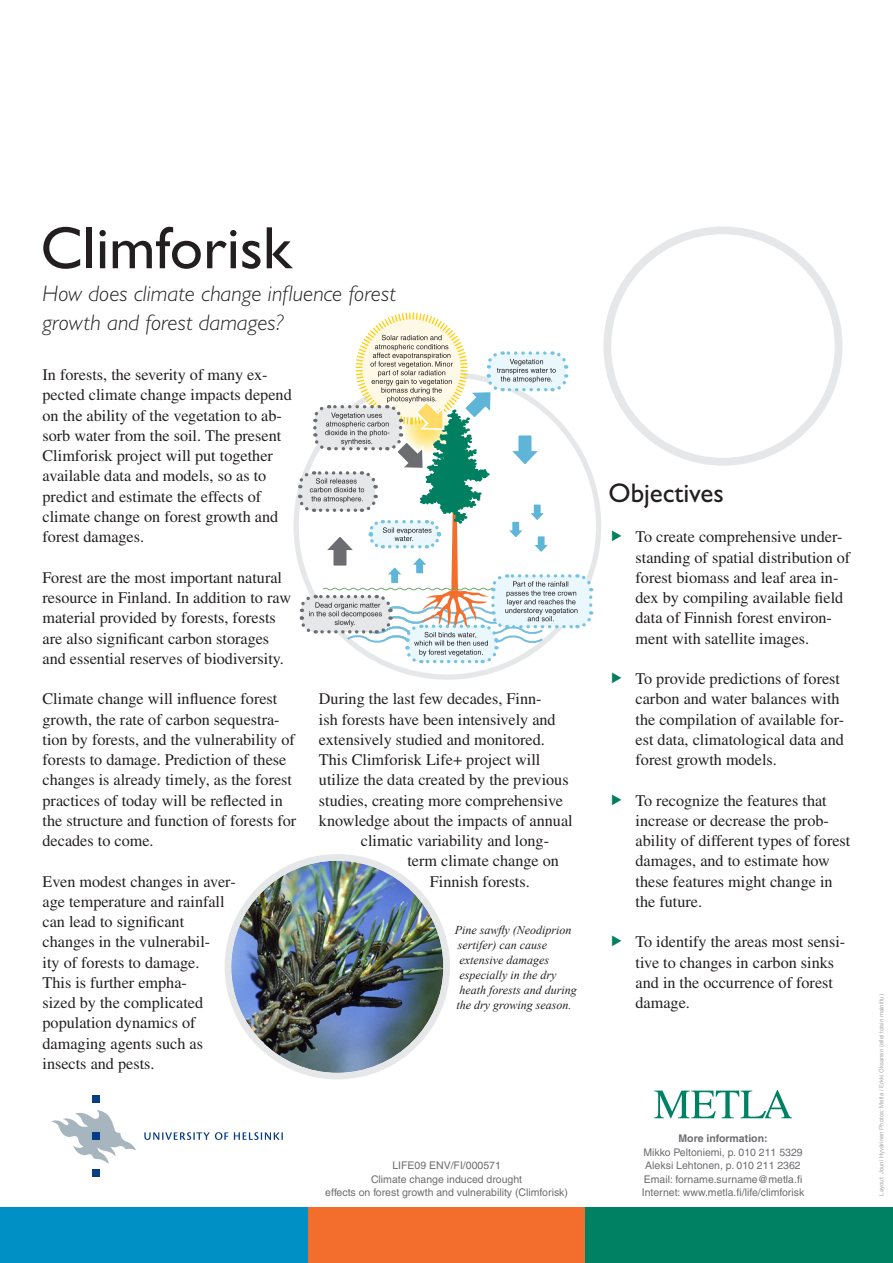
<style>
.page{position:relative;width:893px;height:1263px;background:#fff}
.page>*{position:absolute;margin:0;border:0;box-sizing:border-box;transform-origin:0 0}
.t1{font:60px "Gill Sans";color:#231f20}
.t2{font:27px "Gill Sans";letter-spacing:-.005em;color:#231f20}
.t3{font:italic 300 22.5px/28.5px "Gill Sans";color:#231f20}
.t4{font:16.2px/20.2px "Times";color:#231f20}
.t5{font:italic 12px/15px "Times New Roman";color:#231f20}
.t6{font:10.5px/13.5px "Helvetica";color:#6c6d70;text-align:center}
.t7{font:700 10.5px "Helvetica";color:#6c6d70}
.t8{font:6px "Arial";color:#a8a9ad}
</style>
<div class="page">
<svg style="left:654px;top:1090px;width:138px;height:28px"></svg>
<img style="left:231px;top:861px;width:212px;height:212px;border-radius:106px">
<div style="left:225px;top:854px;width:225px;height:225px;border:7px solid #e6e7e9;border-radius:50%"></div>
<div style="left:585px;top:1208px;width:308px;height:55px;background:#008164"></div>
<div style="left:0;top:1208px;width:308px;height:55px;background:#0090c6"></div>
<div style="left:308px;top:1208px;width:277px;height:55px;background:#f36e2d"></div>
<div style="left:603px;top:226px;width:239px;height:240px;border:8px solid #e6e7e9;border-radius:50%"></div>
<svg style="left:296px;top:312px;width:298px;height:353px"></svg>
<div style="left:92px;top:1169px;width:8px;height:8px;background:#083c86"></div>
<div style="left:92px;top:1095px;width:8px;height:8px;background:#083c86"></div>
<svg style="left:51px;top:1110px;width:85px;height:54px"></svg>
<div style="left:92px;top:1132px;width:8px;height:8px;background:#083c86"></div>
<svg style="left:144px;top:1132px;width:139px;height:8px"></svg>
<h1 class="t1" style="left:40px;top:214px;width:253px">Climforisk</h1>
<h3 class="t3" style="left:43px;top:280px;width:355px">How does climate change influence forest growth and forest damages?</h3>
<p class="t4" style="left:43px;top:365px;width:251px">In forests, the severity of many ex&shy;pected climate change impacts depend on the ability of the vegetation to ab&shy;sorb water from the soil. The present Climforisk project will put together available data and models, so as to predict and estimate the effects of climate change on forest growth and forest damages.</p>
<p class="t4" style="left:43px;top:567px;width:250px">Forest are the most important natural resource in Finland. In addition to raw material provided by forests, forests are also significant carbon storages and essential reserves of biodiversity.</p>
<p class="t4" style="left:43px;top:689px;width:255px">Climate change will influence forest growth, the rate of carbon sequestra&shy;tion by forests, and the vulnerability of forests to damage. Prediction of these changes is already timely, as the forest practices of today will be reflected in the structure and function of forests for decades to come.</p>
<p class="t4" style="left:43px;top:871px;width:195px">Even modest changes in aver&shy;age temperature and rainfall can lead to significant changes in the vulnerabil-<br>ity of forests to damage.<br>This is further empha-<br>sized by the complicated population dynamics of damaging agents such as insects and pests.</p>
<p class="t4" style="left:319px;top:689px;width:224px">During the last few decades, Finn-</p>
<p class="t4" style="left:319px;top:709px;width:238px">ish forests have been intensively and</p>
<p class="t4" style="left:319px;top:729px;width:227px">extensively studied and monitored.</p>
<p class="t4" style="left:319px;top:749px;width:223px">This Climforisk Life+ project will</p>
<p class="t4" style="left:319px;top:770px;width:251px">utilize the data created by the previous</p>
<p class="t4" style="left:319px;top:790px;width:246px">studies, creating more comprehensive</p>
<p class="t4" style="left:319px;top:810px;width:255px">knowledge about the impacts of annual</p>
<p class="t4" style="left:361px;top:830px;width:190px">climatic variability and long-</p>
<p class="t4" style="left:407px;top:851px;width:153px">term climate change on</p>
<p class="t4" style="left:430px;top:871px;width:101px">Finnish forests.</p>
<p class="t5" style="left:455px;top:922px;width:123px">Pine sawfly (Neodiprion sertifer) can cause extensive damages especially in the dry heath forests and during the dry growing season.</p>
<p class="t6" style="left:325px;top:1159px;width:244px">LIFE09 ENV/FI/000571<br>Climate change induced drought<br>effects on forest growth and vulnerability (Climforisk)</p>
<h2 class="t2" style="left:608px;top:477px;width:117px">Objectives</h2>
<p class="t4" style="left:635px;top:527px;width:216px">To create comprehensive under&shy;standing of spatial distribution of forest biomass and leaf area in&shy;dex by compiling available field data of Finnish forest environ&shy;ment with satellite images.</p>
<p class="t4" style="left:635px;top:668px;width:210px">To provide predictions of forest carbon and water balances with the compilation of available for&shy;est data, climatological data and forest growth models.</p>
<p class="t4" style="left:635px;top:790px;width:216px">To recognize the features that increase or decrease the prob&shy;ability of different types of forest damages, and to estimate how these features might change in the future.</p>
<p class="t4" style="left:635px;top:932px;width:211px">To identify the areas most sensi&shy;tive to changes in carbon sinks and in the occurrence of forest damage.</p>
<p class="t7" style="left:678px;top:1132px;width:91px">More information:</p>
<p class="t6" style="left:642px;top:1145px;width:164px">Mikko Peltoniemi, p. 010 211 5329<br>Aleksi Lehtonen, p. 010 211 2362<br>Email: forname.surname@metla.fi Internet: www.metla.fi/life/climforisk</p>
<p class="t8" style="left:877px;top:1196px;width:203px;rotate:-90deg">Layout: Jouni Hyvärinen Photos: Metla / Erkki Oksanen (ellei toisin mainittu)</p>
</div>
